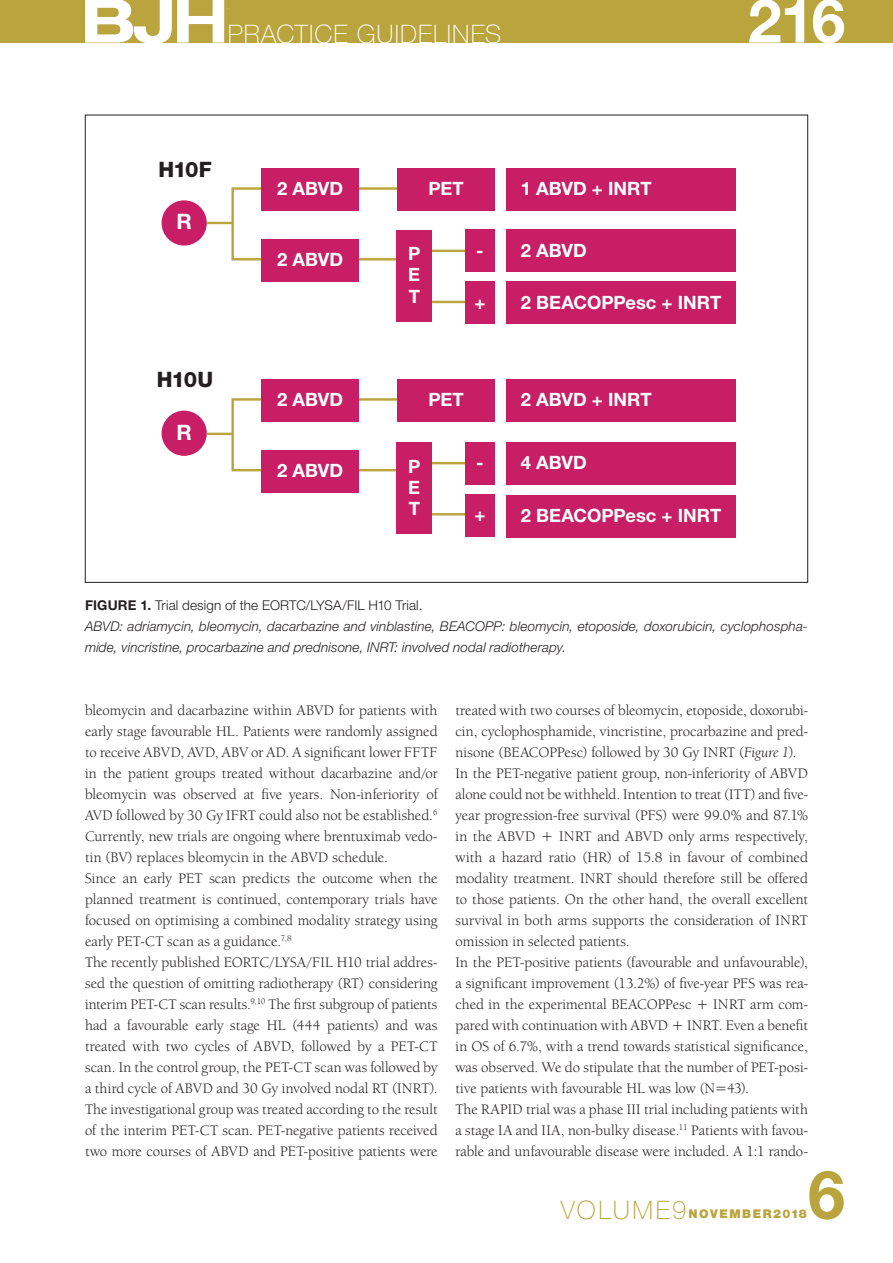
<style>
.page{position:relative;width:893px;height:1263px;background:#fff}
.page>*{position:absolute;margin:0;border:0;box-sizing:border-box;transform-origin:0 0}
.t1{font:700 66.9px "Helvetica Neue LT Std";color:#b9a43e}
.t2{font:700 60.75px "Helvetica Neue LT Std";color:#fff}
.t3{font:100 25.5px "Helvetica Neue LT Std";letter-spacing:.035em;color:#fff}
.t4{font:800 21.3px "Helvetica Neue LT Std";letter-spacing:-.05em;color:#231f20}
.t5{font:700 21.3px "Helvetica Neue LT Std";color:#fff}
.t6{font:700 18.45px/21.1px "Helvetica Neue LT Std";color:#fff;text-align:justify}
.BODY_2017{font:15px/21px "Berkeley Oldstyle IT Cby BT";letter-spacing:.005em;color:#231f20;text-align:justify}
.BODY_2017-2{font:italic 300 13.5px/21px "Helvetica Neue LT Std";letter-spacing:.01em;color:#231f20}
.BODY_2017-3{font:300 13.5px "Helvetica Neue LT Std";letter-spacing:.01em;color:#231f20}
.t7{font:900 12px "Helvetica Neue LT Std";letter-spacing:.125em;color:#b9a43e}
.s1{font-weight:700}
.s2{font-style:italic}
.s3{font-weight:100;font-size:25.5px}
</style>
<div class="page">
<div style="left:0;top:0;width:893px;height:43px;background:#b9a43e"></div>
<svg style="left:85px;top:0;width:140px;height:43px"></svg>
<hr style="left:431px;top:250px;width:36px;height:2px;background:#b9a43e">
<hr style="left:431px;top:301px;width:36px;height:2px;background:#b9a43e">
<div style="left:162px;top:200px;width:45px;height:46px;background:#c71e66;border-radius:50%"></div>
<div style="left:162px;top:411px;width:45px;height:45px;background:#c71e66;border-radius:50%"></div>
<div style="left:231px;top:187px;width:175px;height:73px;border:2px solid #b9a43e"></div>
<div style="left:261px;top:168px;width:98px;height:43px;background:#c71e66"></div>
<div style="left:397px;top:168px;width:98px;height:43px;background:#c71e66"></div>
<div style="left:396px;top:230px;width:36px;height:92px;background:#c71e66"></div>
<div style="left:465px;top:230px;width:29px;height:42px;background:#c71e66"></div>
<div style="left:465px;top:282px;width:29px;height:42px;background:#c71e66"></div>
<div style="left:507px;top:168px;width:229px;height:43px;background:#c71e66"></div>
<div style="left:507px;top:379px;width:229px;height:43px;background:#c71e66"></div>
<div style="left:507px;top:229px;width:229px;height:43px;background:#c71e66"></div>
<div style="left:507px;top:442px;width:229px;height:43px;background:#c71e66"></div>
<div style="left:507px;top:281px;width:229px;height:43px;background:#c71e66"></div>
<div style="left:507px;top:495px;width:229px;height:43px;background:#c71e66"></div>
<div style="left:261px;top:239px;width:98px;height:42px;background:#c71e66"></div>
<hr style="left:207px;top:222px;width:26px;height:2px;background:#b9a43e">
<div style="left:231px;top:398px;width:175px;height:73px;border:2px solid #b9a43e"></div>
<div style="left:261px;top:379px;width:98px;height:43px;background:#c71e66"></div>
<div style="left:261px;top:450px;width:98px;height:42px;background:#c71e66"></div>
<hr style="left:207px;top:433px;width:26px;height:2px;background:#b9a43e">
<div style="left:397px;top:379px;width:98px;height:43px;background:#c71e66"></div>
<hr style="left:431px;top:462px;width:36px;height:2px;background:#b9a43e">
<hr style="left:431px;top:513px;width:36px;height:2px;background:#b9a43e">
<div style="left:396px;top:442px;width:36px;height:92px;background:#c71e66"></div>
<div style="left:465px;top:442px;width:29px;height:42px;background:#c71e66"></div>
<div style="left:465px;top:494px;width:29px;height:42px;background:#c71e66"></div>
<p class="t3" style="left:228px;top:19px;width:275px">PRACTICE GUIDELINES</p>
<p class="t2" style="left:748px;top:-17px;width:99px">216</p>
<p class="t4" style="left:158px;top:157px;width:55px">H10F</p>
<p class="t5" style="left:176px;top:209px;width:17px">R</p>
<p class="t4" style="left:157px;top:367px;width:58px">H10U</p>
<p class="t5" style="left:176px;top:419px;width:17px">R</p>
<p class="t6" style="left:277px;top:177px;width:67px">2 ABVD</p>
<p class="t6" style="left:428px;top:177px;width:37px">PET</p>
<p class="t6" style="left:521px;top:177px;width:132px">1 ABVD + INRT</p>
<p class="t6" style="left:277px;top:248px;width:67px">2 ABVD</p>
<p class="t6" style="left:408px;top:243px;width:14px">P E T</p>
<p class="t6" style="left:476px;top:239px;width:9px">-</p>
<p class="t6" style="left:474px;top:291px;width:13px">+</p>
<p class="t6" style="left:521px;top:239px;width:67px">2 ABVD</p>
<p class="t6" style="left:521px;top:291px;width:202px">2 BEACOPPesc + INRT</p>
<p class="t6" style="left:277px;top:388px;width:67px">2 ABVD</p>
<p class="t6" style="left:428px;top:388px;width:37px">PET</p>
<p class="t6" style="left:521px;top:388px;width:132px">2 ABVD + INRT</p>
<p class="t6" style="left:277px;top:459px;width:67px">2 ABVD</p>
<p class="t6" style="left:408px;top:455px;width:14px">P E T</p>
<p class="t6" style="left:476px;top:451px;width:9px">-</p>
<p class="t6" style="left:474px;top:503px;width:13px">+</p>
<p class="t6" style="left:521px;top:451px;width:67px">4 ABVD</p>
<p class="t6" style="left:521px;top:504px;width:202px">2 BEACOPPesc + INRT</p>
<p class="BODY_2017-3" style="left:85px;top:596px;width:339px"><span class="s1">FIGURE 1.</span> Trial design of the EORTC/LYSA/FIL H10 Trial.</p>
<p class="BODY_2017-2" style="left:85px;top:615px;width:724px">ABVD: adriamycin, bleomycin, dacarbazine and vinblastine, BEACOPP: bleomycin, etoposide, doxorubicin, cyclophospha&shy;mide, vincristine, procarbazine and prednisone, INRT: involved nodal radiotherapy.</p>
<p class="BODY_2017" style="left:85px;top:699px;width:354px">bleomycin and dacarbazine within ABVD for patients with early stage favourable HL. Patients were randomly assigned to receive ABVD, AVD, ABV or AD. A significant lower FFTF in the patient groups treated without dacarbazine and/or bleomycin was observed at five years. Non-inferiority of AVD followed by 30 Gy IFRT could also not be established.<sup>6</sup></p>
<p class="BODY_2017" style="left:85px;top:825px;width:354px">Currently, new trials are ongoing where brentuximab vedo&shy;tin (BV) replaces bleomycin in the ABVD schedule.</p>
<p class="BODY_2017" style="left:85px;top:867px;width:354px">Since an early PET scan predicts the outcome when the planned treatment is continued, contemporary trials have focused on optimising a combined modality strategy using early PET-CT scan as a guidance.<sup>7,8</sup></p>
<p class="BODY_2017" style="left:85px;top:951px;width:354px">The recently published EORTC/LYSA/FIL H10 trial addres&shy;sed the question of omitting radiotherapy (RT) considering interim PET-CT scan results.<sup>9,10</sup> The first subgroup of patients had a favourable early stage HL (444 patients) and was treated with two cycles of ABVD, followed by a PET-CT scan. In the control group, the PET-CT scan was followed by a third cycle of ABVD and 30 Gy involved nodal RT (INRT).<br>The investigational group was treated according to the result of the interim PET-CT scan. PET-negative patients received two more courses of ABVD and PET-positive patients were</p>
<p class="BODY_2017" style="left:455px;top:699px;width:354px">treated with two courses of bleomycin, etoposide, doxorubi&shy;cin, cyclophosphamide, vincristine, procarbazine and pred&shy;nisone (BEACOPPesc) followed by 30 Gy INRT (<span class="s2">Figure 1</span>).</p>
<p class="BODY_2017" style="left:455px;top:762px;width:354px">In the PET-negative patient group, non-inferiority of ABVD alone could not be withheld. Intention to treat (ITT) and five&shy;year progression-free survival (PFS) were 99.0% and 87.1% in the ABVD + INRT and ABVD only arms respectively, with a hazard ratio (HR) of 15.8 in favour of combined modality treatment. INRT should therefore still be offered to those patients. On the other hand, the overall excellent survival in both arms supports the consideration of INRT omission in selected patients.</p>
<p class="BODY_2017" style="left:455px;top:951px;width:354px">In the PET-positive patients (favourable and unfavourable), a significant improvement (13.2%) of five-year PFS was rea&shy;ched in the experimental BEACOPPesc + INRT arm com&shy;pared with continuation with ABVD + INRT. Even a benefit in OS of 6.7%, with a trend towards statistical significance, was observed. We do stipulate that the number of PET-posi&shy;tive patients with favourable HL was low (N=43).</p>
<p class="BODY_2017" style="left:455px;top:1098px;width:354px">The RAPID trial was a phase III trial including patients with a stage IA and IIA, non-bulky disease.<sup>11</sup> Patients with favou&shy;rable and unfavourable disease were included. A 1:1 rando-</p>
<h1 class="t1" style="left:808px;top:1153px;width:39px">6</h1>
<p class="t7" style="left:561px;top:1206px;width:248px"><span class="s3">VOLUME9</span>NOVEMBER2018</p>
</div>
